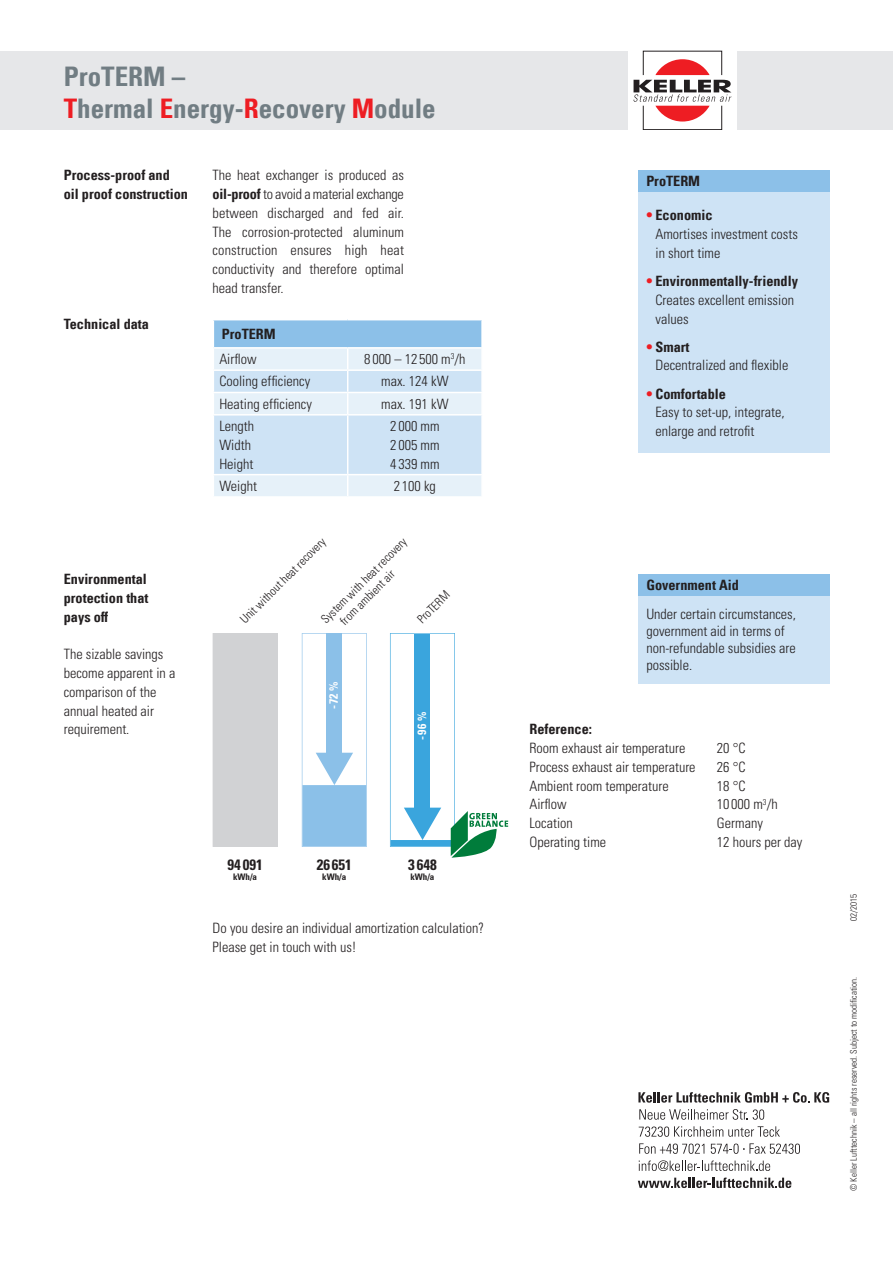
<style>
.page{position:relative;width:893px;height:1263px;background:#fff}
.page>*{position:absolute;margin:0;border:0;box-sizing:border-box;transform-origin:0 0}
.t1{font:27px/32.4px "Univers Com 67 Bold Cond";color:#717d83}
.t2{font:15px "Univers Com 67 Bold Cond";color:#231f20}
.t3{font:300 condensed 14.25px/18.8px "Univers LT Std";color:#231f20}
.t4{font:14.25px/18.8px "Univers Com 67 Bold Cond";color:#231f20;text-align:justify}
.t5{font:300 condensed 12px/14.4px "Univers LT Std";color:#231f20}
.t6{font:12px "Univers Com 67 Bold Cond";color:#fff}
.t7{font:300 condensed 9px "Univers LT Std";color:#231f20}
.t8{font:9px "Univers Com 67 Bold Cond";color:#231f20}
.s1{color:#ee1d23}
.s2{font-family:"Univers Com 67 Bold Cond";font-weight:400;font-stretch:normal}
</style>
<div class="page">
<div style="left:0;top:51px;width:893px;height:79px;background:#e6e7e9"></div>
<svg style="left:639px;top:1109px;width:125px;height:11px"></svg>
<svg style="left:639px;top:1126px;width:141px;height:11px"></svg>
<svg style="left:639px;top:1143px;width:65px;height:11px"></svg>
<svg style="left:711px;top:1143px;width:89px;height:11px"></svg>
<svg style="left:639px;top:1160px;width:131px;height:11px"></svg>
<svg style="left:638px;top:1177px;width:153px;height:11px"></svg>
<svg style="left:638px;top:1092px;width:191px;height:11px"></svg>
<div style="left:628px;top:35px;width:109px;height:111px;background:#fff"></div>
<div style="left:643px;top:105px;width:79px;height:25px;border:1px solid #231f20"></div>
<svg style="left:633px;top:59px;width:98px;height:63px"></svg>
<div style="left:638px;top:191px;width:191px;height:262px;background:#cee3f5"></div>
<svg style="left:213px;top:320px;width:269px;height:176px"></svg>
<hr style="left:481px;top:475px;width:2px;height:21px;background:#fff">
<div style="left:638px;top:170px;width:191px;height:21px;background:#8cc0e8"></div>
<div style="left:213px;top:633px;width:65px;height:214px;background:#d1d2d4"></div>
<svg style="left:302px;top:633px;width:65px;height:214px"></svg>
<svg style="left:390px;top:633px;width:118px;height:225px"></svg>
<div style="left:638px;top:595px;width:191px;height:88px;background:#cee3f5"></div>
<div style="left:638px;top:574px;width:191px;height:21px;background:#8cc0e8"></div>
<h1 class="t1" style="left:64px;top:60px;width:373px">ProTERM –<br><span class="s1">T</span>hermal <span class="s1">E</span>nergy-<span class="s1">R</span>ecovery <span class="s1">M</span>odule</h1>
<p class="t4" style="left:64px;top:166px;width:126px">Process-proof and oil proof construction</p>
<p class="t4" style="left:646px;top:171px;width:55px">ProTERM</p>
<p class="t3" style="left:213px;top:166px;width:193px;text-align:justify">The heat exchanger is produced as <span class="s2">oil-proof</span> to avoid a material exchange between discharged and fed air.<br>The corrosion-protected aluminum construction ensures high heat conductivity and therefore optimal head transfer.</p>
<p class="t4" style="left:646px;top:206px;width:68px"><span class="s1">•</span> Economic</p>
<p class="t3" style="left:655px;top:225px;width:144px">Amortises investment costs in short time</p>
<p class="t4" style="left:646px;top:272px;width:153px"><span class="s1">•</span> Environmentally-friendly</p>
<p class="t3" style="left:655px;top:290px;width:140px">Creates excellent emission values</p>
<p class="t4" style="left:646px;top:337px;width:45px"><span class="s1">•</span> Smart</p>
<p class="t3" style="left:655px;top:356px;width:134px">Decentralized and flexible</p>
<p class="t4" style="left:646px;top:384px;width:81px"><span class="s1">•</span> Comfortable</p>
<p class="t3" style="left:655px;top:403px;width:130px">Easy to set-up, integrate, enlarge and retrofit</p>
<p class="t4" style="left:64px;top:315px;width:87px">Technical data</p>
<p class="t4" style="left:222px;top:324px;width:55px">ProTERM</p>
<p class="t3" style="left:219px;top:350px;width:39px">Airflow</p>
<p class="t3" style="left:364px;top:350px;width:103px">8 000 – 12 500 m<sup>3</sup>/h</p>
<p class="t3" style="left:219px;top:372px;width:92px">Cooling efficiency</p>
<p class="t3" style="left:381px;top:372px;width:69px">max. 124 kW</p>
<p class="t3" style="left:219px;top:394px;width:94px">Heating efficiency</p>
<p class="t3" style="left:381px;top:394px;width:69px">max. 191 kW</p>
<p class="t3" style="left:219px;top:417px;width:36px">Length<br>Width<br>Height</p>
<p class="t3" style="left:390px;top:417px;width:51px;text-align:justify">2 000 mm 2 005 mm 4 339 mm</p>
<p class="t3" style="left:219px;top:477px;width:39px">Weight</p>
<p class="t3" style="left:394px;top:477px;width:44px">2 100 kg</p>
<p class="t4" style="left:64px;top:570px;width:86px">Environmental protection that pays off</p>
<p class="t3" style="left:64px;top:645px;width:113px">The sizable savings become apparent in a comparison of the annual heated air requirement.</p>
<p class="t5" style="left:327px;top:608px;width:105px;text-indent:-12px;rotate:-45deg">System with heat recovery from ambient air</p>
<p class="t5" style="left:237px;top:616px;width:117px;rotate:-45deg">Unit without heat recovery</p>
<p class="t5" style="left:414px;top:616px;width:41px;rotate:-45deg">ProTERM</p>
<p class="t6" style="left:326px;top:709px;width:30px;rotate:-90deg">-72 %</p>
<p class="t6" style="left:414px;top:740px;width:30px;rotate:-90deg">-96 %</p>
<p class="t2" style="left:228px;top:855px;width:37px">94 091</p>
<p class="t8" style="left:233px;top:872px;width:26px">kWh/a</p>
<p class="t2" style="left:317px;top:855px;width:37px">26 651</p>
<p class="t8" style="left:322px;top:872px;width:26px">kWh/a</p>
<p class="t2" style="left:408px;top:855px;width:30px">3 648</p>
<p class="t8" style="left:410px;top:872px;width:26px">kWh/a</p>
<p class="t3" style="left:213px;top:919px;width:273px">Do you desire an individual amortization calculation?<br>Please get in touch with us!</p>
<p class="t4" style="left:646px;top:575px;width:94px">Government Aid</p>
<p class="t3" style="left:646px;top:606px;width:151px;line-height:17.1px">Under certain circumstances, government aid in terms of non-refundable subsidies are possible.</p>
<p class="t4" style="left:529px;top:720px;width:64px">Reference:</p>
<p class="t3" style="left:529px;top:739px;width:157px">Room exhaust air temperature</p>
<p class="t3" style="left:717px;top:739px;width:30px">20 °C</p>
<p class="t3" style="left:529px;top:757px;width:168px">Process exhaust air temperature</p>
<p class="t3" style="left:717px;top:757px;width:30px">26 °C</p>
<p class="t3" style="left:529px;top:776px;width:141px">Ambient room temperature</p>
<p class="t3" style="left:717px;top:776px;width:30px">18 °C</p>
<p class="t3" style="left:529px;top:795px;width:39px">Airflow</p>
<p class="t3" style="left:717px;top:795px;width:62px">10 000 m<sup>3</sup>/h</p>
<p class="t3" style="left:529px;top:814px;width:45px">Location</p>
<p class="t3" style="left:717px;top:814px;width:47px">Germany</p>
<p class="t3" style="left:529px;top:832px;width:78px">Operating time</p>
<p class="t3" style="left:717px;top:832px;width:87px">12 hours per day</p>
<p class="t7" style="left:848px;top:921px;width:28px;rotate:-90deg">02/2015</p>
<p class="t7" style="left:848px;top:1191px;width:216px;rotate:-90deg">© Keller Lufttechnik – all rights reserved. Subject to modification.</p>
</div>
